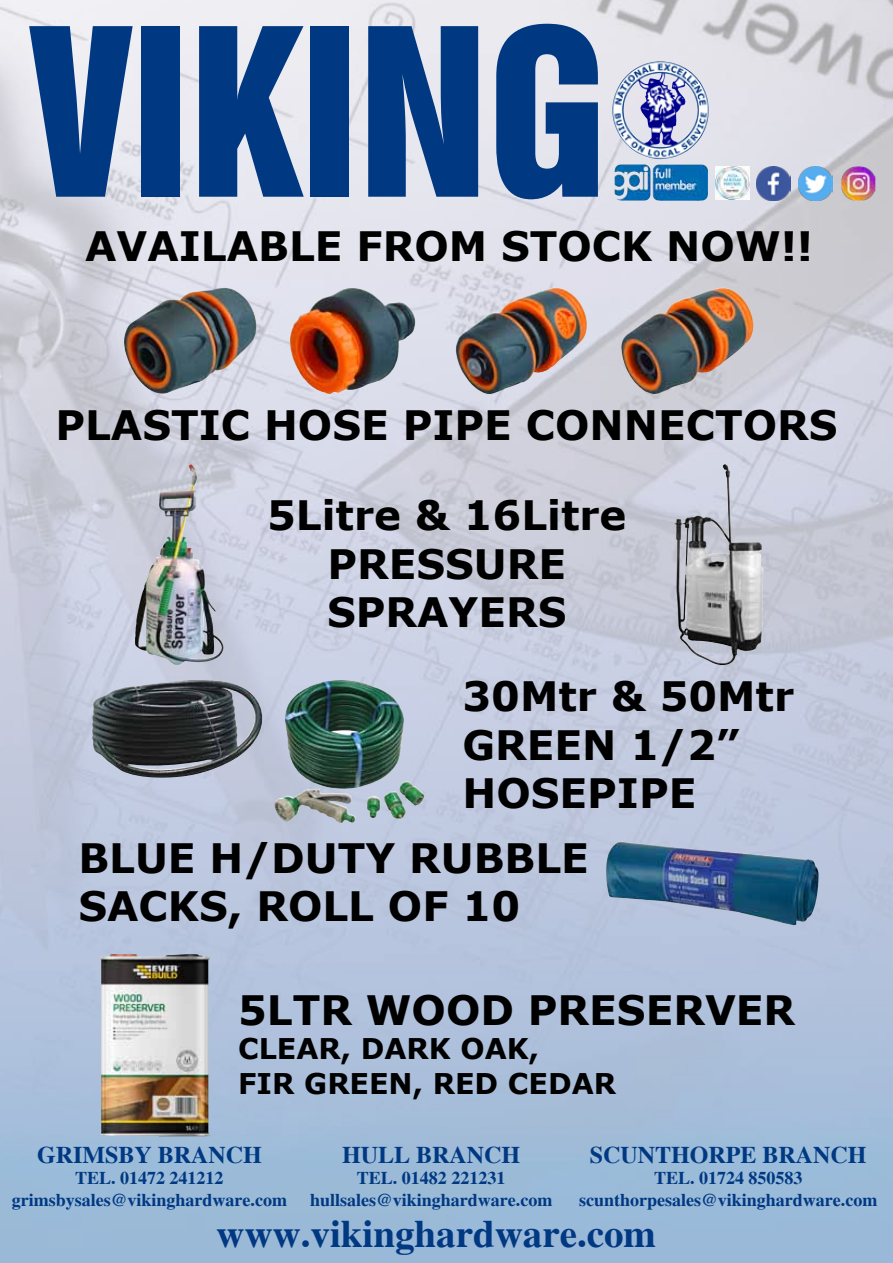
<style>
.page{position:relative;width:893px;height:1263px;background:#fff}
.page>*{position:absolute;margin:0;border:0;box-sizing:border-box;transform-origin:0 0}
.t1{font:213px "Swiss 921 BT Regular A";color:#003882}
.t2{font:700 40.5px/48.6px "Verdana";color:#000}
.t3{font:700 39px "Times";color:#003882}
.t4{font:700 28.5px/34.2px "Verdana";color:#000}
.t5{font:700 24px "Times";color:#003882}
.t6{font:700 18px/21.6px "Times";color:#003882;text-align:center}
</style>
<div class="page">
<img style="left:0;top:0;width:893px;height:1263px">
<img style="left:606px;top:841px;width:15px;height:51px">
<img style="left:285px;top:680px;width:119px;height:109px">
<img style="left:92px;top:680px;width:171px;height:100px">
<img style="left:621px;top:288px;width:133px;height:106px">
<img style="left:124px;top:288px;width:133px;height:106px">
<img style="left:290px;top:288px;width:127px;height:106px">
<img style="left:455px;top:288px;width:133px;height:106px">
<img style="left:135px;top:464px;width:58px;height:191px">
<img style="left:100px;top:954px;width:110px;height:182px">
<img style="left:674px;top:464px;width:55px;height:163px">
<img style="left:611px;top:61px;width:99px;height:98px">
<img style="left:757px;top:166px;width:34px;height:35px">
<img style="left:798px;top:166px;width:34px;height:35px">
<img style="left:841px;top:166px;width:34px;height:35px">
<img style="left:715px;top:166px;width:34px;height:33px">
<img style="left:614px;top:164px;width:94px;height:37px">
<h1 class="t1" style="left:31px;top:-26px;width:578px">VIKING</h1>
<p class="t2" style="left:85px;top:221px;width:730px">AVAILABLE FROM STOCK NOW!!</p>
<p class="t2" style="left:55px;top:400px;width:783px">PLASTIC HOSE PIPE CONNECTORS</p>
<p class="t2" style="left:267px;top:490px;width:361px;text-align:center">5Litre &amp; 16Litre<br>PRESSURE<br>SPRAYERS</p>
<p class="t2" style="left:462px;top:671px;width:333px">30Mtr &amp; 50Mtr<br>GREEN 1/2”<br>HOSEPIPE</p>
<p class="t2" style="left:78px;top:833px;width:512px">BLUE H/DUTY RUBBLE<br>SACKS, ROLL OF 10</p>
<p class="t2" style="left:238px;top:985px;width:559px">5LTR WOOD PRESERVER</p>
<p class="t4" style="left:238px;top:1031px;width:379px">CLEAR, DARK OAK,<br>FIR GREEN, RED CEDAR</p>
<p class="t5" style="left:37px;top:1141px;width:226px">GRIMSBY BRANCH</p>
<p class="t6" style="left:12px;top:1168px;width:277px">TEL. 01472 241212 grimsbysales@vikinghardware.com</p>
<p class="t5" style="left:590px;top:1141px;width:278px">SCUNTHORPE BRANCH</p>
<p class="t6" style="left:579px;top:1168px;width:300px">TEL. 01724 850583 scunthorpesales@vikinghardware.com</p>
<p class="t3" style="left:216px;top:1211px;width:441px">www.vikinghardware.com</p>
<p class="t5" style="left:342px;top:1141px;width:180px">HULL BRANCH</p>
<p class="t6" style="left:310px;top:1168px;width:244px">TEL. 01482 221231 hullsales@vikinghardware.com</p>
</div>
